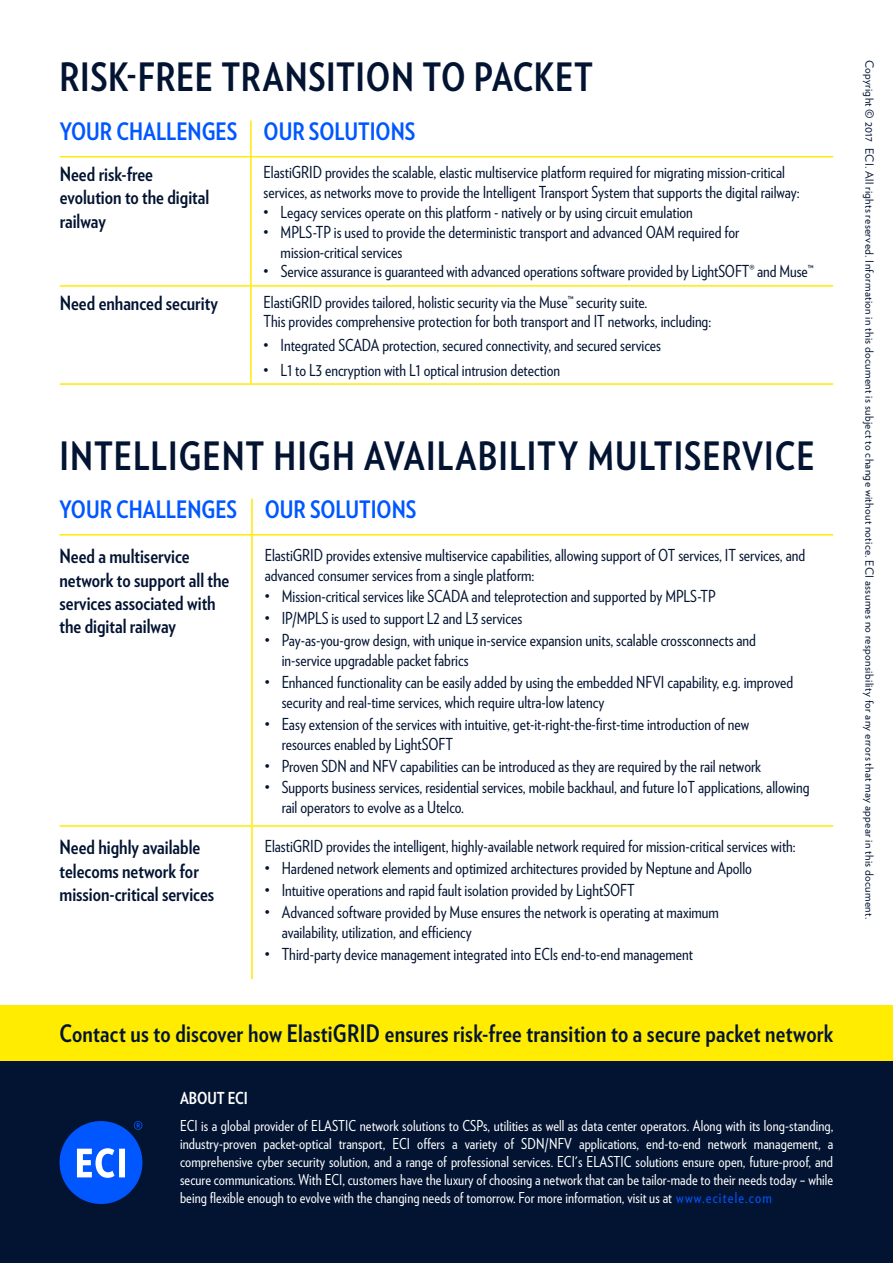
<style>
.page{position:relative;width:893px;height:1263px;background:#fff}
.page>*{position:absolute;margin:0;border:0;box-sizing:border-box;transform-origin:0 0}
.t1{font:700 39px "Verlag Condensed";letter-spacing:.025em;color:#031432}
.t2{font:700 24px "Verlag Condensed";letter-spacing:.01em;color:#031432}
.t3{font:700 24px "Verlag Condensed";color:#0057ff}
.t4{font:700 19.5px/23.4px "Verlag Condensed";color:#031432}
.t5{font:16.5px/21.9px "Verlag Condensed";color:#031432}
.t6{font:700 16.5px "Verlag Condensed";color:#fff}
.t7{font:15px/18px "Verlag Condensed";letter-spacing:.005em;color:#fff;text-align:right}
.t8{font:11.25px "Verlag";letter-spacing:.035em;color:#031432}
.s1{color:#0057ff}
</style>
<div class="page">
<hr style="left:250px;top:120px;width:2px;height:36px;background:#ffec00">
<hr style="left:60px;top:156px;width:191px;height:1px;background:#ffec00">
<hr style="left:251px;top:156px;width:582px;height:1px;background:#ffec00">
<hr style="left:250px;top:157px;width:2px;height:128px;background:#ffec00">
<hr style="left:60px;top:285px;width:191px;height:2px;background:#ffec00">
<hr style="left:251px;top:285px;width:582px;height:2px;background:#ffec00">
<hr style="left:250px;top:287px;width:2px;height:96px;background:#ffec00">
<hr style="left:60px;top:383px;width:191px;height:2px;background:#ffec00">
<hr style="left:251px;top:383px;width:582px;height:2px;background:#ffec00">
<hr style="left:251px;top:499px;width:2px;height:35px;background:#ffec00">
<hr style="left:60px;top:534px;width:192px;height:1px;background:#ffec00">
<hr style="left:252px;top:534px;width:581px;height:1px;background:#ffec00">
<hr style="left:251px;top:535px;width:2px;height:290px;background:#ffec00">
<hr style="left:60px;top:825px;width:192px;height:2px;background:#ffec00">
<hr style="left:252px;top:825px;width:581px;height:2px;background:#ffec00">
<hr style="left:251px;top:827px;width:2px;height:152px;background:#ffec00">
<div style="left:0;top:1005px;width:893px;height:56px;background:#ffec00"></div>
<div style="left:0;top:1061px;width:893px;height:202px;background:#031432"></div>
<div style="left:60px;top:1121px;width:82px;height:83px;background:#0057ff;border-radius:50%"></div>
<svg style="left:77px;top:1148px;width:48px;height:30px"></svg>
<svg style="left:134px;top:1121px;width:8px;height:9px"></svg>
<h1 class="t1" style="left:60px;top:48px;width:135px">Risk-Free</h1>
<h1 class="t1" style="left:222px;top:48px;width:332px">Transition to Packet</h1>
<h2 class="t3" style="left:60px;top:113px;width:130px">Your Challenge</h2>
<h2 class="t3" style="left:227px;top:113px;width:12px">s</h2>
<p class="t4" style="left:60px;top:161px;width:151px">Need risk-free evolution to the digital railway</p>
<p class="t5" style="left:264px;top:161px;width:523px">ElastiGRID provides the scalable, elastic multiservice platform required for migrating mission-critical</p>
<h2 class="t3" style="left:264px;top:113px;width:153px">Ou r Solutions</h2>
<p class="t5" style="left:264px;top:181px;width:538px">services as, networks move to provide the Intelligent Transport System that supports the digital railway:</p>
<p class="t5" style="left:281px;top:200px;width:414px">Legacy services operate on this platform - natively or by using circuit emulation</p>
<p class="t5" style="left:264px;top:200px;width:7px">•</p>
<p class="t5" style="left:281px;top:220px;width:460px">MPLS-TP is used to provide the deterministic transport and advanced OAM required for</p>
<p class="t5" style="left:264px;top:220px;width:7px">•</p>
<p class="t4" style="left:60px;top:290px;width:160px">Need enhanced security</p>
<p class="t5" style="left:281px;top:241px;width:534px;line-height:19.8px">mission-critical services<br>Service assurance is guaranteed with advanced operations software provided by LightSOFT® and MuseTM</p>
<p class="t5" style="left:264px;top:256px;width:385px;line-height:30.2px">•<br>ElastiGRID provides tailored, holistic security via the Muse™ security suite.</p>
<p class="t5" style="left:281px;top:309px;width:432px;line-height:24px;text-indent:-17px">This provides comprehensive protection for both transport and IT networks, including:<br>Integrated SCADA protection, secured connectivity, and secured services</p>
<p class="t5" style="left:264px;top:334px;width:7px">•</p>
<p class="t5" style="left:264px;top:358px;width:7px">•</p>
<p class="t5" style="left:281px;top:358px;width:281px">t o1L 3L encryption with 1L optical intrusion detection</p>
<h1 class="t1" style="left:60px;top:427px;width:19px">Inte</h1>
<h1 class="t1" style="left:133px;top:427px;width:68px">lligent</h1>
<h1 class="t1" style="left:274px;top:427px;width:57px">High</h1>
<h1 class="t1" style="left:364px;top:427px;width:448px">Availability Multiservice</h1>
<h2 class="t3" style="left:60px;top:491px;width:130px">Your Challenge</h2>
<h2 class="t3" style="left:227px;top:491px;width:12px">s</h2>
<p class="t4" style="left:60px;top:544px;width:171px">Need a multiservice network to support all the services associated with the digital railway</p>
<p class="t5" style="left:265px;top:544px;width:542px;line-height:19.8px">ElastiGRID provides extensive multiservice capabilities, allowing support of OT services IT, services, and advanced consumer services from a single platform:</p>
<h2 class="t3" style="left:265px;top:491px;width:153px">Ou r Solutions</h2>
<p class="t5" style="left:282px;top:585px;width:435px">Mission-critical services like SCADA and teleprotection and supported by MPLS-TP</p>
<p class="t5" style="left:265px;top:585px;width:7px">•</p>
<p class="t5" style="left:282px;top:607px;width:242px">IP/MPLS is used to support 2L and 3L services</p>
<p class="t5" style="left:265px;top:607px;width:7px">•</p>
<p class="t5" style="left:282px;top:629px;width:476px">Pay-as-you-grow design, with unique -i n service expansion units, scalable crossconnects and</p>
<p class="t5" style="left:265px;top:629px;width:7px">•</p>
<p class="t5" style="left:265px;top:670px;width:7px">•</p>
<p class="t5" style="left:265px;top:712px;width:7px">•</p>
<p class="t5" style="left:265px;top:754px;width:7px">•</p>
<p class="t5" style="left:265px;top:776px;width:7px">•</p>
<p class="t5" style="left:282px;top:649px;width:513px">-i n service upgradable packet fabrics<br>Enhanced functionality can be easily added by using the embedded NFVI capability .g.e, improved</p>
<p class="t5" style="left:282px;top:690px;width:469px">security and real-time services, which require ultra-low latency<br>Easy extension of the services with intuitive, get -i t- right-the-first-time introduction of new</p>
<p class="t5" style="left:282px;top:732px;width:481px">resources enabled by LightSOFT<br>Proven SDN and NFV capabilities can be introduced as they are required by the rail network</p>
<p class="t5" style="left:282px;top:776px;width:529px">Supports business services, residential services, mobile backhaul, and future IoT applications, allowing</p>
<p class="t5" style="left:282px;top:796px;width:184px">rail operators to evolve as a Utelco.</p>
<p class="t4" style="left:60px;top:835px;width:156px">Need highly available telecoms network for mission-critical services</p>
<p class="t5" style="left:282px;top:834px;width:516px;text-indent:-17px">ElastiGRID provides the intelligent, highly-available network required for mission-critical services with:<br>Hardened network elements and optimized architectures provided by Neptune and Apollo</p>
<p class="t5" style="left:265px;top:856px;width:7px">•</p>
<p class="t5" style="left:282px;top:878px;width:355px">Intuitive operations and rapid fault isolation provided by LightSOFT</p>
<p class="t5" style="left:265px;top:878px;width:7px">•</p>
<p class="t5" style="left:265px;top:900px;width:7px">•</p>
<p class="t5" style="left:265px;top:942px;width:7px">•</p>
<p class="t5" style="left:282px;top:900px;width:439px">Advanced software provided by Muse ensures the network is operating at maximum</p>
<p class="t5" style="left:282px;top:920px;width:413px">availability, utilization, and efficiency<br>Third-party device management integrated into ECIs end t o- -end management</p>
<h2 class="t2" style="left:60px;top:1016px;width:775px">Contact us to discover how ElastiGRI D ensures risk-free transition to a secure packet network</h2>
<p class="t6" style="left:180px;top:1086px;width:62px">ABOUT ECI</p>
<p class="t7" style="left:180px;top:1116px;width:655px">ECI ais global provider of ELASTIC network solutions to CSPs, utilities as well as data center operators. Along with its long-standing, management a,</p>
<p class="t7" style="left:393px;top:1134px;width:19px">ECI</p>
<p class="t7" style="left:521px;top:1134px;width:52px">SDN/NFV</p>
<p class="t7" style="left:417px;top:1134px;width:29px">offers</p>
<p class="t7" style="left:504px;top:1134px;width:11px">of</p>
<p class="t7" style="left:180px;top:1134px;width:655px;text-align:left">industry-proven<br>comprehensive cyber security solution, and a range of professional services. ECI s' ELASTIC solutions ensure open, future-proof, and secure communications. With ECI, customers have the luxury of choosing a network that can be tailor-made to their needs today – while being flexible enough to evolve with the changing needs of tomorrow. For more information, visit us at <span class="s1">www.ecitele.com</span></p>
<p class="t7" style="left:263px;top:1134px;width:70px">packet-optical</p>
<p class="t7" style="left:579px;top:1134px;width:62px">applications,</p>
<p class="t7" style="left:646px;top:1134px;width:56px">end t o- -end</p>
<p class="t7" style="left:708px;top:1134px;width:40px">network</p>
<p class="t7" style="left:465px;top:1134px;width:34px">variety</p>
<p class="t7" style="left:339px;top:1134px;width:48px">transport,</p>
<p class="t7" style="left:452px;top:1134px;width:7px">a</p>
<p class="t8" style="left:878px;top:60px;width:84px;rotate:90deg">Copyright © 2017</p>
<p class="t8" style="left:878px;top:148px;width:773px;rotate:90deg">ECI. All rights reserved. Information in this document is subject to change without notice. ECI assumes no responsibility for any errors that may appear in this document.</p>
</div>
